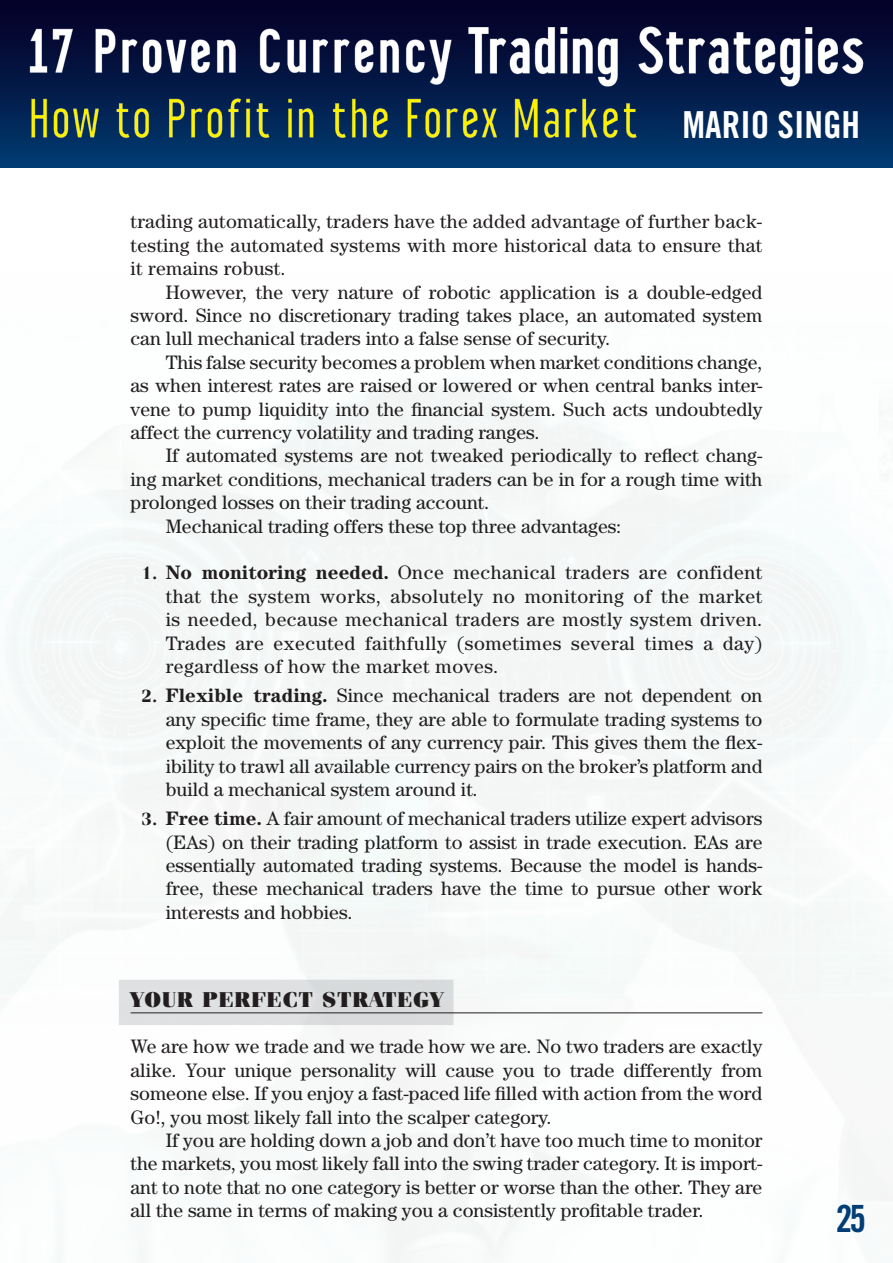
<style>
.page{position:relative;width:893px;height:1263px;background:#fff}
.page>*{position:absolute;margin:0;border:0;box-sizing:border-box;transform-origin:0 0}
.t1{font:37.5px "Trade Gothic LT Std Bd Cn 20";color:#013e75}
.t2{font:37.2px "Trade Gothic LT Std Bd Cn 20";color:#fff}
.t3{font:900 21.45px "Fenice Std";letter-spacing:.05em;color:#231f20}
.t4{font:19.5px/23.4px "Century Std";color:#231f20;text-align:justify}
.s1{font-family:"Fenice Std";font-weight:700;font-size:17.55px}
.s2{font-weight:700}
</style>
<div class="page">
<div style="left:0;top:0;width:893px;height:168px;background:linear-gradient(to bottom,#050022,#00396f)"></div>
<img style="left:0;top:21px;width:462px;height:70px">
<img style="left:462px;top:21px;width:410px;height:78px">
<img style="left:22px;top:78px;width:624px;height:69px">
<div style="left:119px;top:980px;width:334px;height:45px;background:#e1e2e4"></div>
<hr style="left:131px;top:1012px;width:631px;height:1px;background:#231f20">
<h2 class="t2" style="left:682px;top:102px;width:179px">MARIO SINGH</h2>
<p class="t4" style="left:131px;top:210px;width:633px">trading automatically, traders have the added advantage of further back&shy;testing the automated systems with more historical data to ensure that it remains robust.</p>
<p class="t4" style="left:131px;top:280px;width:633px;text-indent:35px">However, the very nature of robotic application is a double-edged sword. Since no discretionary trading takes place, an automated system can lull mechanical traders into a false sense of security.</p>
<p class="t4" style="left:131px;top:350px;width:633px;text-indent:35px">This false security becomes a problem when market conditions change, as when interest rates are raised or lowered or when central banks inter&shy;vene to pump liquidity into the financial system. Such acts undoubtedly affect the currency volatility and trading ranges.</p>
<p class="t4" style="left:166px;top:444px;width:598px">If automated systems are not tweaked periodically to reflect chang-</p>
<p class="t4" style="left:131px;top:467px;width:633px">ing market conditions, mechanical traders can be in for a rough time with</p>
<p class="t4" style="left:131px;top:490px;width:360px">prolonged losses on their trading account.</p>
<p class="t4" style="left:166px;top:514px;width:457px">Mechanical trading offers these top three advantages:</p>
<p class="t4" style="left:166px;top:561px;width:598px;text-indent:-24px"><span class="s1">1.</span> <span class="s2">No monitoring needed.</span> Once mechanical traders are confident that the system works, absolutely no monitoring of the market is needed, because mechanical traders are mostly system driven.<br>Trades are executed faithfully (sometimes several times a day) regardless of how the market moves.</p>
<p class="t4" style="left:166px;top:684px;width:598px;text-indent:-24px"><span class="s1">2.</span> <span class="s2">Flexible trading.</span> Since mechanical traders are not dependent on any specific time frame, they are able to formulate trading systems to exploit the movements of any currency pair. This gives them the flex&shy;ibility to trawl all available currency pairs on the broker’s platform and build a mechanical system around it.</p>
<p class="t4" style="left:166px;top:806px;width:598px;text-indent:-24px"><span class="s1">3.</span> <span class="s2">Free time.</span> A fair amount of mechanical traders utilize expert advisors (EAs) on their trading platform to assist in trade execution. EAs are essentially automated trading systems. Because the model is hands&shy;free, these mechanical traders have the time to pursue other work interests and hobbies.</p>
<p class="t3" style="left:131px;top:986px;width:314px">YOUR PERFECT STRATEGY</p>
<p class="t4" style="left:131px;top:1035px;width:633px">We are how we trade and we trade how we are. No two traders are exactly alike. Your unique personality will cause you to trade differently from someone else. If you enjoy a fast-paced life filled with action from the word Go!, you most likely fall into the scalper category.</p>
<p class="t4" style="left:131px;top:1128px;width:633px;text-indent:35px">If you are holding down a job and don ’t have too much time to monitor the markets, you most likely fall into the swing trader category. It is import&shy;ant to note that no one category is better or worse than the other. They are all the same in terms of making you a consistently profitable trader.</p>
<h1 class="t1" style="left:836px;top:1195px;width:32px">25</h1>
</div>
